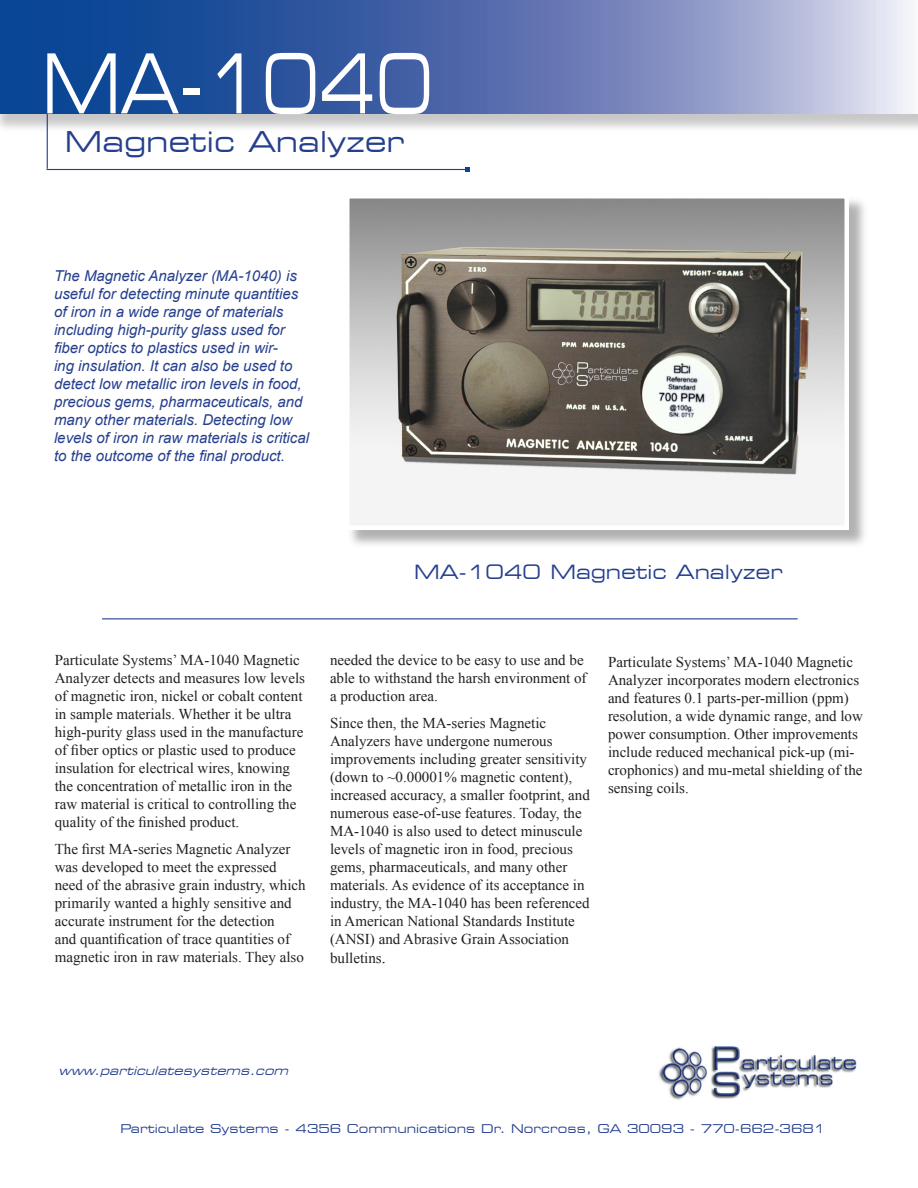
<style>
.page{position:relative;width:918px;height:1188px;background:#fff}
.page>*{position:absolute;margin:0;border:0;box-sizing:border-box;transform-origin:0 0}
.t1{font:expanded 82.5px "Square 721 BT";color:#fff;scale:.73 1}
.t2{font:expanded 28.5px "Square 721 BT";color:#253f8e}
.t3{font:expanded 19.5px "Square 721 BT";color:#253f8e}
.t4{font:15px/18px "Times New Roman";color:#231f20}
.t5{font:italic 15px/18px "Arial";color:#253f8e}
.t6{font:expanded 12px "Square 721 BT";color:#253f8e}
.t7{font:italic expanded 12px "Square 721 BT";color:#253f8e}
.s1{font-size:18px}
</style>
<div class="page">
<hr style="left:47px;top:78px;width:1px;height:91px;background:#253f8e">
<div style="left:0;top:0;width:918px;height:133px;background:#231f20;opacity:.25"></div>
<svg style="left:0;top:0;width:918px;height:114px;background:#5b77b2"></svg>
<hr style="left:102px;top:618px;width:696px;height:1px;background:#253f8e">
<svg style="left:465px;top:167px;width:5px;height:5px"></svg>
<hr style="left:46px;top:169px;width:420px;height:1px;background:#253f8e">
<div style="left:346px;top:195px;width:523px;height:355px;background:#231f20;opacity:.35"></div>
<img style="left:350px;top:199px;width:494px;height:326px">
<div style="left:345px;top:194px;width:504px;height:336px;border:4px solid #fff"></div>
<img style="left:658px;top:1046px;width:199px;height:54px">
<p class="t1" style="left:42px;top:34px;width:537px">MA-1040</p>
<p class="t2" style="left:65px;top:124px;width:341px">Magnetic Analyzer</p>
<p class="t5" style="left:54px;top:267px;width:257px">The Magnetic Analyzer (MA-1040) is useful for detecting minute quantities of iron in a wide range of materials including high-purity glass used for fiber optics to plastics used in wir-<br>ing insulation. It can also be used to detect low metallic iron levels in food, precious gems, pharmaceuticals, and many other materials. Detecting low levels of iron in raw materials is critical to the outcome of the final product.</p>
<p class="t3" style="left:414px;top:561px;width:370px">MA-1040 Magnetic Analyzer</p>
<p class="t4" style="left:55px;top:651px;width:252px">Particulate Systems’ MA-1040 Magnetic Analyzer detects and measures low levels of magnetic iron, nickel or cobalt content in sample materials. Whether it be ultra high-purity glass used in the manufacture of fiber optics or plastic used to produce insulation for electrical wires, knowing the concentration of metallic iron in the raw material is critical to controlling the quality of the finished product.</p>
<p class="t4" style="left:55px;top:840px;width:253px">The first MA-series Magnetic Analyzer was developed to meet the expressed need of the abrasive grain industry, which primarily wanted a highly sensitive and accurate instrument for the detection<br>and quantification of trace quantities of magnetic iron in raw materials. They also</p>
<p class="t4" style="left:330px;top:651px;width:258px">needed the device to be easy to use and be able to withstand the harsh environment of a production area.</p>
<p class="t4" style="left:330px;top:714px;width:261px">Since then, the MA-series Magnetic Analyzers have undergone numerous improvements including greater sensitivity (down to ~0.00001% magnetic content), increased accuracy, a smaller footprint, and numerous ease-of-use features. Today, the MA-1040 is also used to detect minuscule levels of magnetic iron in food, precious gems, pharmaceuticals, and many other materials. As evidence of its acceptance in industry, the MA-1040 has been referenced in American National Standards Institute (ANSI) and Abrasive Grain Association bulletins<span class="s1">.</span></p>
<p class="t4" style="left:608px;top:653px;width:256px">Particulate Systems’ MA-1040 Magnetic Analyzer incorporates modern electronics and features 0.1 parts-per-million (ppm) resolution, a wide dynamic range, and low power consumption. Other improvements include reduced mechanical pick-up (mi&shy;crophonics) and mu-metal shielding of the sensing coils.</p>
<p class="t7" style="left:58px;top:1064px;width:235px">www.particulatesystems.com</p>
<p class="t6" style="left:120px;top:1121px;width:706px">Particulate Systems - 4356 Communications Dr. Norcross, GA 30093 - 770-662-3681</p>
</div>
